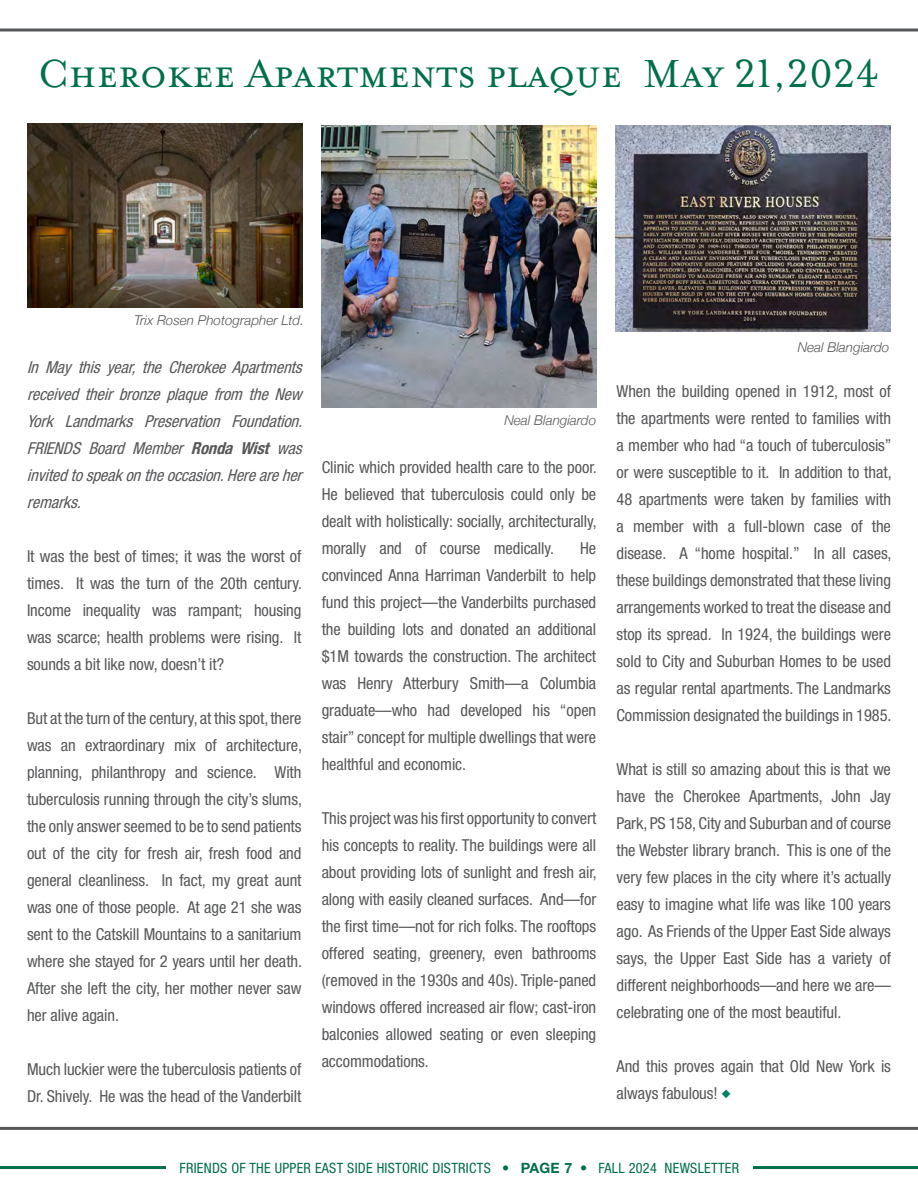
<style>
.page{position:relative;width:918px;height:1188px;background:#fff}
.page>*{position:absolute;margin:0;border:0;box-sizing:border-box;transform-origin:0 0}
.t1{font:45px "Mrs Eaves Small Caps OT";color:#007049}
.Body{font:condensed 16.5px/27px "Helvetica Neue LT Std";letter-spacing:-.005em;color:#57585a;text-align:justify}
.Body-2{font:italic condensed 16.5px/27px "Helvetica Neue LT Std";color:#57585a;text-align:justify}
.t2{font:condensed 14.25px "Helvetica Neue LT Std";letter-spacing:.02em;color:#007049}
.t3{font:italic 300 13.5px "Helvetica Neue";color:#57585a}
.s1{font-family:"Helvetica Neue";font-weight:700}
.s2{color:#058364}
.s3{font-weight:700;font-stretch:normal}
</style>
<div class="page">
<hr style="left:0;top:1166px;width:918px;height:3px;background:#007049">
<div style="left:166px;top:1163px;width:587px;height:16px;background:#fff"></div>
<svg style="left:0;top:28px;width:918px;height:4px;background:#808183"></svg>
<hr style="left:0;top:1127px;width:918px;height:3px;background:#57585a">
<img style="left:321px;top:125px;width:276px;height:282px">
<img style="left:27px;top:123px;width:276px;height:184px">
<img style="left:615px;top:125px;width:275px;height:207px">
<p class="t1" style="left:38px;top:49px;width:843px">Cherokee Apartments plaque May 21,2024</p>
<p class="t3" style="left:134px;top:310px;width:172px">Trix Rosen Photographer Ltd.</p>
<p class="Body-2" style="left:27px;top:354px;width:282px">In May this year, the Cherokee Apartments received their bronze plaque from the New York Landmarks Preservation Foundation.<br>FRIENDS Board Member <span class="s1">Ronda Wist</span> was invitedtospeakontheoccasion.Hereareher remarks.</p>
<p class="Body" style="left:27px;top:543px;width:277px">It was the best of times; it was the worst of times. It was the turn of the 20th century.<br>Income inequality was rampant; housing was scarce; health problems were rising. It sounds a bit like now, doesn’t it?</p>
<p class="Body" style="left:27px;top:705px;width:277px">But at the turn of the century, at this spot, there was an extraordinary mix of architecture, planning, philanthropy and science. With tuberculosis running through the city’s slums, the only answer seemed to be to send patients out of the city for fresh air, fresh food and general cleanliness. In fact, my great aunt was one of those people. At age 21 she was sent to the Catskill Mountains to a sanitarium where she stayed for 2 years until her death.<br>After she left the city, her mother never saw her alive again.</p>
<p class="Body" style="left:27px;top:1056px;width:276px">Much luckier were the tuberculosis patients of<br>Dr. Shively. He was the head of the Vanderbilt</p>
<p class="t3" style="left:504px;top:410px;width:93px">Neal Blangiardo</p>
<p class="Body" style="left:322px;top:453px;width:277px">Clinic which provided health care to the poor.<br>He believed that tuberculosis could only be dealt with holistically: socially, architecturally, morally and of course medically.</p>
<p class="Body" style="left:322px;top:534px;width:276px;text-indent:258px">He convinced Anna Harriman Vanderbilt to help fund this project—the Vanderbilts purchased the building lots and donated an additional $1M towards the construction. The architect was Henry Atterbury Smith—a Columbia graduate—who had developed his “open stair” concept for multiple dwellings that were healthful and economic.</p>
<p class="Body" style="left:322px;top:804px;width:277px">This project was his first opportunity to convert his concepts to reality. The buildings were all about providing lots of sunlight and fresh air, along with easily cleaned surfaces. And—for the first time—not for rich folks. The rooftops offered seating, greenery, even bathrooms (removed in the 1930s and 40s). Triple-paned windows offered increased air flow; cast-iron balconies allowed seating or even sleeping accommodations.</p>
<p class="t3" style="left:798px;top:336px;width:93px">Neal Blangiardo</p>
<p class="Body" style="left:617px;top:378px;width:277px">When the building opened in 1912, most of the apartments were rented to families with a member who had “a touch of tuberculosis” or were susceptible to it. In addition to that, 48 apartments were taken by families with a member with a full-blown case of the disease. A “home hospital.” In all cases, these buildings demonstrated that these living arrangements worked to treat the disease and stop its spread. In 1924, the buildings were sold to City and Suburban Homes to be used as regular rental apartments. The Landmarks Commission designated the buildings in 1985.</p>
<p class="Body" style="left:617px;top:756px;width:276px">What is still so amazing about this is that we have the Cherokee Apartments, John Jay Park, PS 158, City and Suburban and of course the Webster library branch. This is one of the very few places in the city where it’s actually easy to imagine what life was like 100 years ago. As Friends of the Upper East Side always says, the Upper East Side has a variety of different neighborhoods—and here we are— celebrating one of the most beautiful.</p>
<p class="Body" style="left:617px;top:1053px;width:276px">And this proves again that Old New York is always fabulous! <span class="s2">◆</span></p>
<p class="t2" style="left:179px;top:1160px;width:561px">FRIENDS OF THE UPPER EAST SIDE HISTORIC DISTRICTS • <span class="s3">PAGE 7</span> • FALL 2024 NEWSLETTER</p>
</div>
